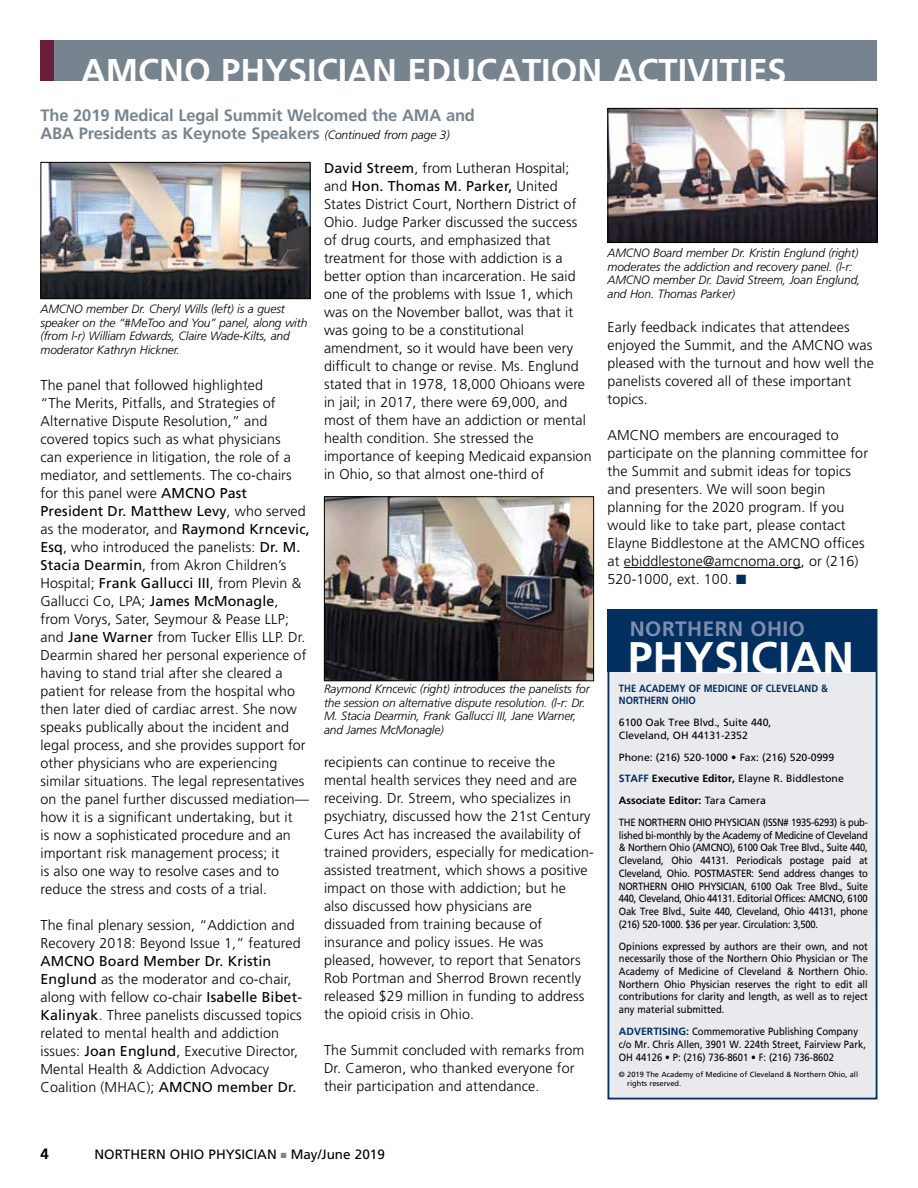
<style>
.page{position:relative;width:918px;height:1188px;background:#fff}
.page>*{position:absolute;margin:0;border:0;box-sizing:border-box;transform-origin:0 0}
.t1{font:700 44.25px "Frutiger";color:#fff}
.t2{font:700 34.35px "Frutiger";color:#fff}
.t3{font:700 20.7px "Frutiger";letter-spacing:.025em;color:#828dad}
.t4{font:700 16.5px/18px "Frutiger";letter-spacing:-.01em;color:#77848f}
.t5{font:700 15px "Frutiger";color:#000}
.t6{font:300 14.25px/18px "Frutiger";letter-spacing:.01em;color:#000}
.t7{font:13.5px "Frutiger";color:#000}
.t8{font:italic 300 12px/13.5px "Frutiger";letter-spacing:-.01em;color:#000}
.t9{font:10.5px/12.8px "Frutiger";color:#000;text-align:justify;scale:.9 1}
.t10{font:10.5px/21.8px "Frutiger";color:#000}
.t11{font:700 10.5px/12.8px "Frutiger";color:#002f60;scale:.9 1}
.t12{font:7.5px/9px "Frutiger";color:#000}
.s1{font-weight:300;font-style:italic;font-size:12px;color:#000}
.s2{font-weight:400}
.s3{color:#002f60}
.s4{font-weight:700;color:#002f60}
.s5{font-weight:700}
.s6{color:#77848f}
</style>
<div class="page">
<div style="left:40px;top:40px;width:838px;height:41px;background:#77848f"></div>
<div style="left:40px;top:40px;width:14px;height:41px;background:#6b1d3c"></div>
<hr style="left:624px;top:567px;width:177px;height:1px;background:#000">
<img style="left:42px;top:164px;width:266px;height:133px">
<div style="left:40px;top:162px;width:270px;height:137px;border:1px solid #000"></div>
<img style="left:326px;top:498px;width:266px;height:181px">
<div style="left:324px;top:496px;width:270px;height:185px;border:1px solid #000"></div>
<img style="left:610px;top:110px;width:266px;height:131px">
<div style="left:608px;top:108px;width:270px;height:135px;border:1px solid #000"></div>
<div style="left:607px;top:609px;width:270px;height:490px;background:#e9eaed;border:2px solid #002f60"></div>
<div style="left:608px;top:609px;width:270px;height:63px;background:#002f60"></div>
<h2 class="t2" style="left:81px;top:51px;width:707px">AMCNO PHYSICIAN EDUCATION ACTIVITIES</h2>
<p class="t4" style="left:40px;top:106px;width:436px">The 2019 Medical Legal Summit Welcomed the AMA and<br>ABA Presidents as Keynote Speakers <span class="s1">(Continued from page 3)</span></p>
<p class="t8" style="left:40px;top:302px;width:268px">AMCNO member Dr. Cheryl Wills (left) is a guest speaker on the “#MeToo and You” panel, along with (from l-r) William Edwards, Claire Wade-Kilts, and moderator Kathryn Hickner.</p>
<p class="t6" style="left:40px;top:376px;width:271px">The panel that followed highlighted<br>“The Merits, Pitfalls, and Strategies of Alternative Dispute Resolution,” and covered topics such as what physicians<br>can experience in litigation, the role of a mediator, and settlements. The co-chairs for this panel were <span class="s2">AMCNO Past President Dr. Matthew Levy</span>, who served as the moderator, and <span class="s2">Raymond Krncevic, Esq</span>, who introduced the panelists: <span class="s2">Dr. M.<br>Stacia Dearmin</span>, from Akron Children’s Hospital; <span class="s2">Frank Gallucci III</span>, from Plevin &amp; Gallucci Co, LPA; <span class="s2">James McMonagle</span>, from Vorys, Sater, Seymour &amp; Pease LLP; and <span class="s2">Jane Warner</span> from Tucker Ellis LLP. Dr.<br>Dearmin shared her personal experience of having to stand trial after she cleared a patient for release from the hospital who then later died of cardiac arrest. She now speaks publically about the incident and legal process, and she provides support for other physicians who are experiencing similar situations. The legal representatives on the panel further discussed mediation— how it is a significant undertaking, but it<br>is now a sophisticated procedure and an important risk management process; it<br>is also one way to resolve cases and to reduce the stress and costs of a trial.</p>
<p class="t6" style="left:40px;top:916px;width:262px">The final plenary session, “Addiction and<br>Recovery 2018: Beyond Issue 1,” featured</p>
<p class="t6" style="left:40px;top:952px;width:263px"><span class="s2">AMCNO Board Member Dr. Kristin Englund</span> as the moderator and co-chair, along with fellow co-chair <span class="s2">Isabelle Bibet-Kalinyak</span>. Three panelists discussed topics related to mental health and addiction issues: <span class="s2">Joan Englund</span>, Executive Director, Mental Health &amp; Addiction Advocacy Coalition (MHAC); <span class="s2">AMCNO member Dr.</span></p>
<p class="t6" style="left:324px;top:160px;width:269px"><span class="s2">David Streem</span>, from Lutheran Hospital; and <span class="s2">Hon. Thomas M. Parker,</span> United States District Court, Northern District of Ohio. Judge Parker discussed the success of drug courts, and emphasized that treatment for those with addiction is a better option than incarceration. He said one of the problems with Issue 1, which was on the November ballot, was that it was going to be a constitutional amendment, so it would have been very difficult to change or revise. Ms. Englund stated that in 1978, 18,000 Ohioans were in jail; in 2017, there were 69,000, and most of them have an addiction or mental health condition. She stressed the importance of keeping Medicaid expansion in Ohio, so that almost one-third of</p>
<p class="t8" style="left:324px;top:682px;width:267px">Raymond Krncevic (right) introduces the panelists for the session on alternative dispute resolution. (l-r: Dr.<br>M. Stacia Dearmin, Frank Gallucci III, Jane Warner, and James McMonagle)</p>
<p class="t6" style="left:324px;top:754px;width:272px">recipients can continue to receive the mental health services they need and are receiving. Dr. Streem, who specializes in psychiatry, discussed how the 21st Century Cures Act has increased the availability of trained providers, especially for medication&shy;assisted treatment, which shows a positive impact on those with addiction; but he<br>also discussed how physicians are dissuaded from training because of insurance and policy issues. He was pleased, however, to report that Senators Rob Portman and Sherrod Brown recently released $29 million in funding to address the opioid crisis in Ohio.</p>
<p class="t6" style="left:324px;top:1041px;width:262px">The Summit concluded with remarks from<br>Dr. Cameron, who thanked everyone for their participation and attendance.</p>
<p class="t8" style="left:608px;top:246px;width:255px">AMCNO Board member Dr. Kristin Englund (right) moderates the addiction and recovery panel. (l-r:<br>AMCNO member Dr. David Streem, Joan Englund, and Hon. Thomas Parker)</p>
<p class="t6" style="left:608px;top:318px;width:268px">Early feedback indicates that attendees enjoyed the Summit, and the AMCNO was pleased with the turnout and how well the panelists covered all of these important topics.</p>
<p class="t6" style="left:608px;top:426px;width:262px">AMCNO members are encouraged to participate on the planning committee for the Summit and submit ideas for topics and presenters. We will soon begin planning for the 2020 program. If you would like to take part, please contact Elayne Biddlestone at the AMCNO offices at ebiddlestone@amcnoma.org, or (216)<br>520-1000, ext. 100. <span class="s3">■</span></p>
<h3 class="t3" style="left:630px;top:617px;width:177px">NORTHERN OHIO</h3>
<h1 class="t1" style="left:628px;top:631px;width:228px">PHYSICIAN</h1>
<p class="t11" style="left:619px;top:681px;width:234px">THE ACADEMY OF MEDICINE OF CLEVELAND &amp;<br>NORTHERN OHIO</p>
<p class="t10" style="left:619px;top:716px;width:154px;line-height:12.8px">6100 Oak Tree Blvd., Suite 440,<br>Cleveland, OH 44131-2352</p>
<p class="t10" style="left:619px;top:746px;width:251px">Phone: (216) 520-1000 • Fax: (216) 520-0999<br><span class="s4">STAFF</span> <span class="s5">Executive Editor,</span> Elayne R. Biddlestone <span class="s5">Associate Editor:</span> Tara Camera<br>THE NORTHERN OHIO PHYSICIAN (ISSN# 1935-6293) is pub-</p>
<p class="t9" style="left:619px;top:828px;width:278px">lished bi-monthly by the Academy of Medicine of Cleveland &amp; Northern Ohio (AMCNO), 6100 Oak Tree Blvd., Suite 440, Cleveland, Ohio 44131. Periodicals postage paid at Cleveland, Ohio. POSTMASTER: Send address changes to NORTHERN OHIO PHYSICIAN, 6100 Oak Tree Blvd., Suite 440, Cleveland, Ohio 44131. Editorial Offices: AMCNO, 6100<br>Oak Tree Blvd., Suite 440, Cleveland, Ohio 44131, phone (216) 520-1000. $36 per year. Circulation: 3,500.</p>
<p class="t9" style="left:619px;top:939px;width:278px">Opinions expressed by authors are their own, and not necessarily those of the Northern Ohio Physician or The Academy of Medicine of Cleveland &amp; Northern Ohio.<br>Northern Ohio Physician reserves the right to edit all contributions for clarity and length, as well as to reject any material submitted.</p>
<p class="t9" style="left:619px;top:1025px;width:276px;text-align:left"><span class="s4">ADVERTISING:</span> Commemorative Publishing Company c/o Mr. Chris Allen, 3901 W. 224th Street, Fairview Park,<br>OH 44126 • P: (216) 736-8601 • F: (216) 736-8602</p>
<p class="t12" style="left:627px;top:1070px;width:232px;text-indent:-8px">© 2019 The Academy of Medicine of Cleveland &amp; Northern Ohio, all rights reserved.</p>
<p class="t5" style="left:40px;top:1145px;width:10px">4</p>
<p class="t7" style="left:94px;top:1147px;width:292px">NORTHERN OHIO PHYSICIAN <span class="s6">■</span> May/June 2019</p>
</div>
